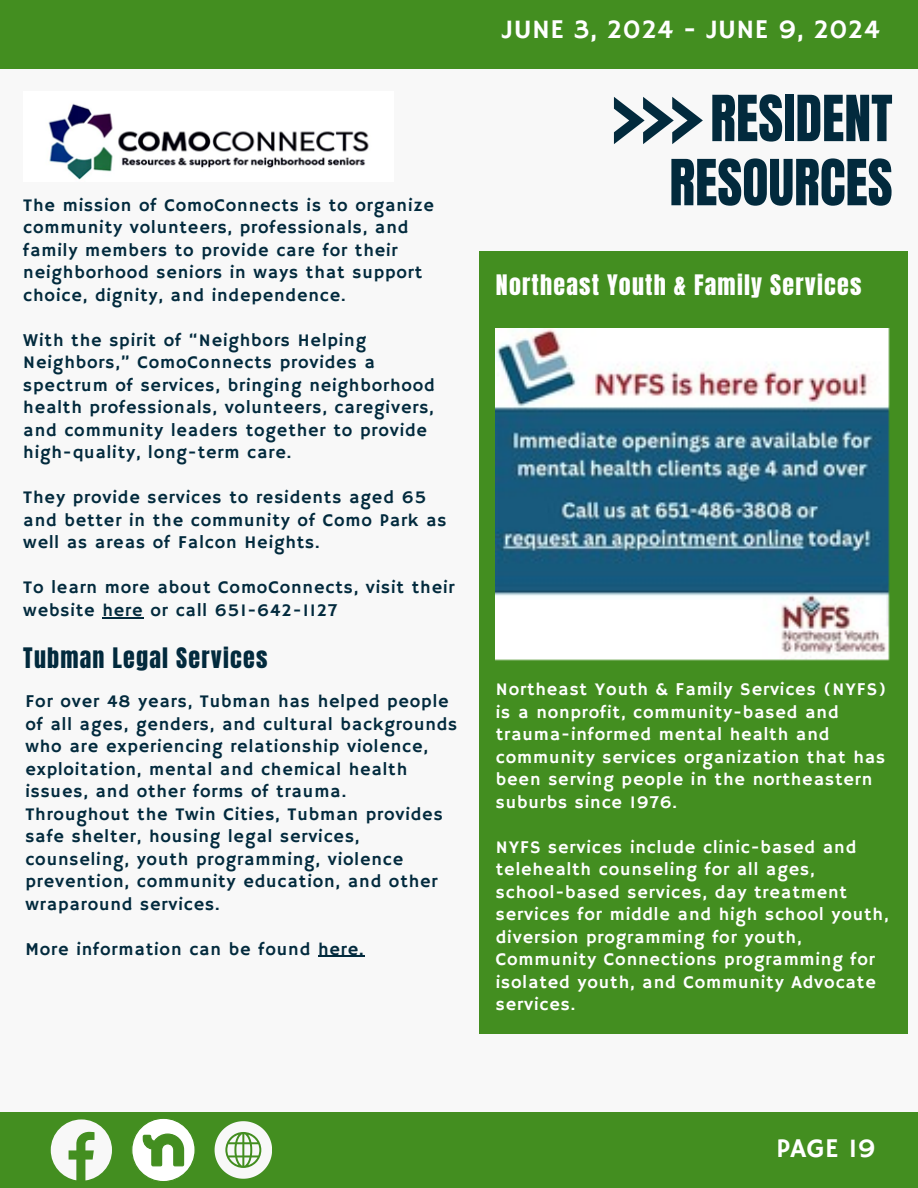
<style>
.page{position:relative;width:918px;height:1188px;background:#f8f8f8}
.page>*{position:absolute;margin:0;border:0;box-sizing:border-box;transform-origin:0 0}
.t1{font:54px/64.2px "Anton";color:#022a3d;text-align:right}
.t2{font:27px "Hammersmith One";letter-spacing:.015em;color:#fff}
.t3{font:24px "Anton";letter-spacing:.05em;color:#fff}
.t4{font:24px "Anton";letter-spacing:.05em;color:#022a3d}
.t5{font:18px/22.5px "Hammersmith One";letter-spacing:.05em;color:#022a3d}
.t6{font:18px/22.5px "Hammersmith One";letter-spacing:.05em;color:#fff}
</style>
<div class="page">
<div style="left:0;top:0;width:918px;height:68px;background:#438e20"></div>
<div style="left:0;top:1112px;width:918px;height:76px;background:#438e20"></div>
<svg style="left:51px;top:1119px;width:61px;height:61px"></svg>
<svg style="left:215px;top:1121px;width:57px;height:58px"></svg>
<svg style="left:131px;top:1118px;width:64px;height:64px"></svg>
<div style="left:479px;top:251px;width:429px;height:783px;background:#438e20"></div>
<img style="left:496px;top:329px;width:394px;height:332px">
<img style="left:48px;top:104px;width:321px;height:76px">
<hr style="left:103px;top:617px;width:41px;height:1px;background:#022a3d">
<svg style="left:614px;top:97px;width:89px;height:47px"></svg>
<hr style="left:318px;top:956px;width:47px;height:1px;background:#022a3d">
<h3 class="t5" style="left:23px;top:195px;width:412px">The mission of ComoConnects is to organize community volunteers, professionals, and family members to provide care for their neighborhood seniors in ways that support choice, dignity, and independence.</h3>
<p class="t5" style="left:23px;top:330px;width:413px">With the spirit of “Neighbors Helping Neighbors,” ComoConnects provides a spectrum of services, bringing neighborhood health professionals, volunteers, caregivers, and community leaders together to provide high-quality, long-term care.</p>
<p class="t5" style="left:23px;top:487px;width:425px">They provide services to residents aged 65 and better in the community of Como Park as well as areas of Falcon Heights.</p>
<h1 class="t5" style="left:23px;top:577px;width:433px">To learn more about ComoConnects, visit their website here or call 651-642-1127</h1>
<h3 class="t4" style="left:23px;top:640px;width:246px">Tubman Legal Services</h3>
<p class="t5" style="left:25px;top:691px;width:433px">For over 48 years, Tubman has helped people of all ages, genders, and cultural backgrounds who are experiencing relationship violence, exploitation, mental and chemical health issues, and other forms of trauma.<br>Throughout the Twin Cities, Tubman provides safe shelter, housing legal services, counseling, youth programming, violence prevention, community education, and other wraparound services.</p>
<p class="t5" style="left:25px;top:939px;width:340px">More information can be found here.</p>
<p class="t2" style="left:502px;top:14px;width:379px">JUNE 3, 2024 - JUNE 9, 2024</p>
<p class="t1" style="left:669px;top:87px;width:225px">RESIDENT<br>RESOURCES</p>
<p class="t3" style="left:496px;top:267px;width:367px">Northeast Youth &amp; Family Services</p>
<p class="t6" style="left:496px;top:679px;width:392px">Northeast Youth &amp; Family Services (NYFS) is a nonprofit, community-based and trauma-informed mental health and community services organization that has been serving people in the northeastern suburbs since 1976.</p>
<p class="t6" style="left:496px;top:837px;width:394px">NYFS services include clinic-based and telehealth counseling for all ages, school-based services, day treatment services for middle and high school youth, diversion programming for youth, Community Connections programming for isolated youth, and Community Advocate services.</p>
<p class="t2" style="left:776px;top:1132px;width:101px">PAGE 19</p>
</div>
